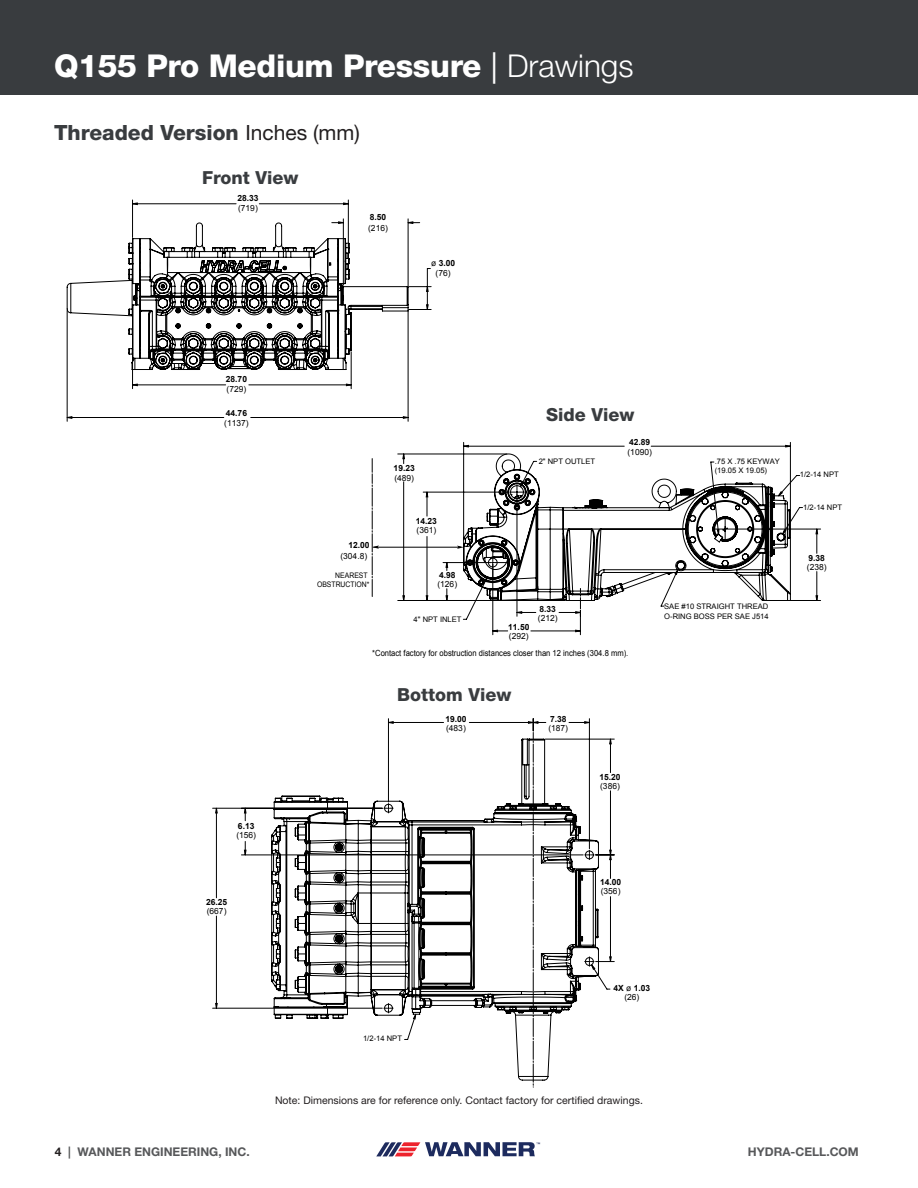
<style>
.page{position:relative;width:918px;height:1188px;background:#fff}
.page>*{position:absolute;margin:0;border:0;box-sizing:border-box;transform-origin:0 0}
.t1{font:800 31.5px "Helvetica Neue LT Std";letter-spacing:-.01em;color:#fff}
.t2{font:800 21px "Helvetica Neue LT Std";color:#393c3f}
.t3{font:800 18px "Helvetica Neue LT Std";color:#393c3f}
.t4{font:700 12px "Helvetica Neue LT Std";color:#57585a}
.t5{font:10.5px "Helvetica Neue LT Std";color:#231f20}
.t6{font:8.4px/9.3px "Arial";color:#000}
.t7{font:700 8.4px/9.3px "Arial";color:#000}
.t8{font:8.4px "Arial";color:#000;scale:.9 1}
.t9{font:7.65px/9.3px "Arial";color:#000}
.t10{font:7.65px/9.1px "Arial";color:#000;text-align:right;scale:.9 1}
.s1{font-weight:400}
.s2{font-weight:300}
.s3{font-weight:400;color:#231f20}
.s4{font-weight:700}
.s5{color:#231f20}
</style>
<div class="page">
<svg style="left:493px;top:601px;width:88px;height:34px"></svg>
<svg style="left:403px;top:445px;width:415px;height:155px"></svg>
<svg style="left:463px;top:454px;width:328px;height:147px"></svg>
<svg style="left:477px;top:482px;width:309px;height:100px"></svg>
<hr style="left:374px;top:547px;width:86px;height:1px;background:#000">
<svg style="left:372px;top:459px;width:7px;height:138px"></svg>
<svg style="left:457px;top:546px;width:7px;height:3px"></svg>
<svg style="left:216px;top:722px;width:395px;height:286px"></svg>
<svg style="left:271px;top:739px;width:328px;height:341px"></svg>
<svg style="left:67px;top:203px;width:361px;height:215px"></svg>
<svg style="left:67px;top:223px;width:341px;height:147px"></svg>
<div style="left:0;top:0;width:918px;height:95px;background:#393c3f"></div>
<svg style="left:376px;top:1142px;width:164px;height:14px"></svg>
<p class="t1" style="left:54px;top:47px;width:581px">Q155 Pro Medium Pressure <span class="s1">|</span> <span class="s2">Drawings</span></p>
<p class="t2" style="left:54px;top:120px;width:307px">Threaded Version <span class="s3">Inches (mm)</span></p>
<p class="t3" style="left:202px;top:167px;width:98px">Front View</p>
<p class="t7" style="left:237px;top:193px;width:23px;line-height:10.2px">28.33 <span class="s1">(719)</span></p>
<p class="t6" style="left:368px;top:212px;width:21px;line-height:10.2px"><span class="s4">8.50 </span>(216)</p>
<p class="t6" style="left:431px;top:258px;width:25px;line-height:10.2px;text-align:center">ø <span class="s4">3.00 </span>(76)</p>
<p class="t7" style="left:226px;top:375px;width:23px;line-height:10.2px">28.70 <span class="s1">(729)</span></p>
<p class="t6" style="left:224px;top:408px;width:26px;line-height:10.2px"><span class="s4">44.76 </span>(1137)</p>
<p class="t6" style="left:236px;top:821px;width:21px"><span class="s4">6.13 </span>(156)</p>
<p class="t7" style="left:206px;top:898px;width:23px">26.25 <span class="s1">(667)</span></p>
<p class="t7" style="left:394px;top:464px;width:23px">19.23 <span class="s1">(489)</span></p>
<p class="t3" style="left:546px;top:404px;width:90px">Side View</p>
<p class="t9" style="left:539px;top:457px;width:58px">2" NPT OUTLET</p>
<p class="t6" style="left:627px;top:438px;width:26px"><span class="s4">42.89 </span>(1090)</p>
<p class="t9" style="left:715px;top:457px;width:67px">.75 X .75 KEYWAY (19.05 X 19.05)</p>
<p class="t6" style="left:340px;top:540px;width:31px;line-height:10.2px;text-align:right"><span class="s4">12.00 </span>(304.8)</p>
<p class="t10" style="left:317px;top:571px;width:60px">NEAREST<br>OBSTRUCTION*</p>
<p class="t7" style="left:416px;top:516px;width:23px">14.23 <span class="s1">(361)</span></p>
<p class="t6" style="left:437px;top:570px;width:21px"><span class="s4">4.98 </span>(126)</p>
<p class="t9" style="left:414px;top:615px;width:50px">4" NPT INLET</p>
<p class="t7" style="left:508px;top:623px;width:23px">11.50 <span class="s1">(292)</span></p>
<p class="t6" style="left:538px;top:604px;width:21px"><span class="s4">8.33 </span>(212)</p>
<p class="t8" style="left:372px;top:647px;width:286px">*Contact factory for obstruction distances closer than 12 inches (304.8 mm).</p>
<p class="t9" style="left:528px;top:650px;width:106px">O-RING BOSS PER SAE J514</p>
<p class="t6" style="left:402px;top:652px;width:21px">(212)</p>
<p class="t3" style="left:397px;top:684px;width:116px">Bottom View</p>
<p class="t7" style="left:445px;top:715px;width:23px">19.00 <span class="s1">(483)</span></p>
<p class="t6" style="left:548px;top:714px;width:21px"><span class="s4">7.38 </span>(187)</p>
<p class="t6" style="left:671px;top:601px;width:21px">(238)</p>
<p class="t9" style="left:664px;top:602px;width:106px">SAE #10 STRAIGHT THREAD<br>O-RING BOSS PER SAE J514</p>
<p class="t7" style="left:599px;top:773px;width:23px">15.20 <span class="s1">(386)</span></p>
<p class="t9" style="left:800px;top:470px;width:40px">1/2-14 NPT</p>
<p class="t9" style="left:803px;top:503px;width:40px">1/2-14 NPT</p>
<p class="t6" style="left:807px;top:553px;width:21px"><span class="s4">9.38 </span>(238)</p>
<p class="t7" style="left:600px;top:878px;width:23px">14.00 <span class="s1">(356)</span></p>
<p class="t9" style="left:363px;top:1034px;width:40px">1/2-14 NPT</p>
<p class="t7" style="left:614px;top:984px;width:38px;text-align:center">4X <span class="s1">ø</span> 1.03 <span class="s1">(26)</span></p>
<p class="t5" style="left:275px;top:1094px;width:369px">Note: Dimensions are for reference only. Contact factory for certified drawings.</p>
<p class="t4" style="left:55px;top:1144px;width:196px"><span class="s5">4</span> | WANNER ENGINEERING, INC.</p>
<p class="t4" style="left:748px;top:1144px;width:112px">HYDRA-CELL.COM</p>
</div>
